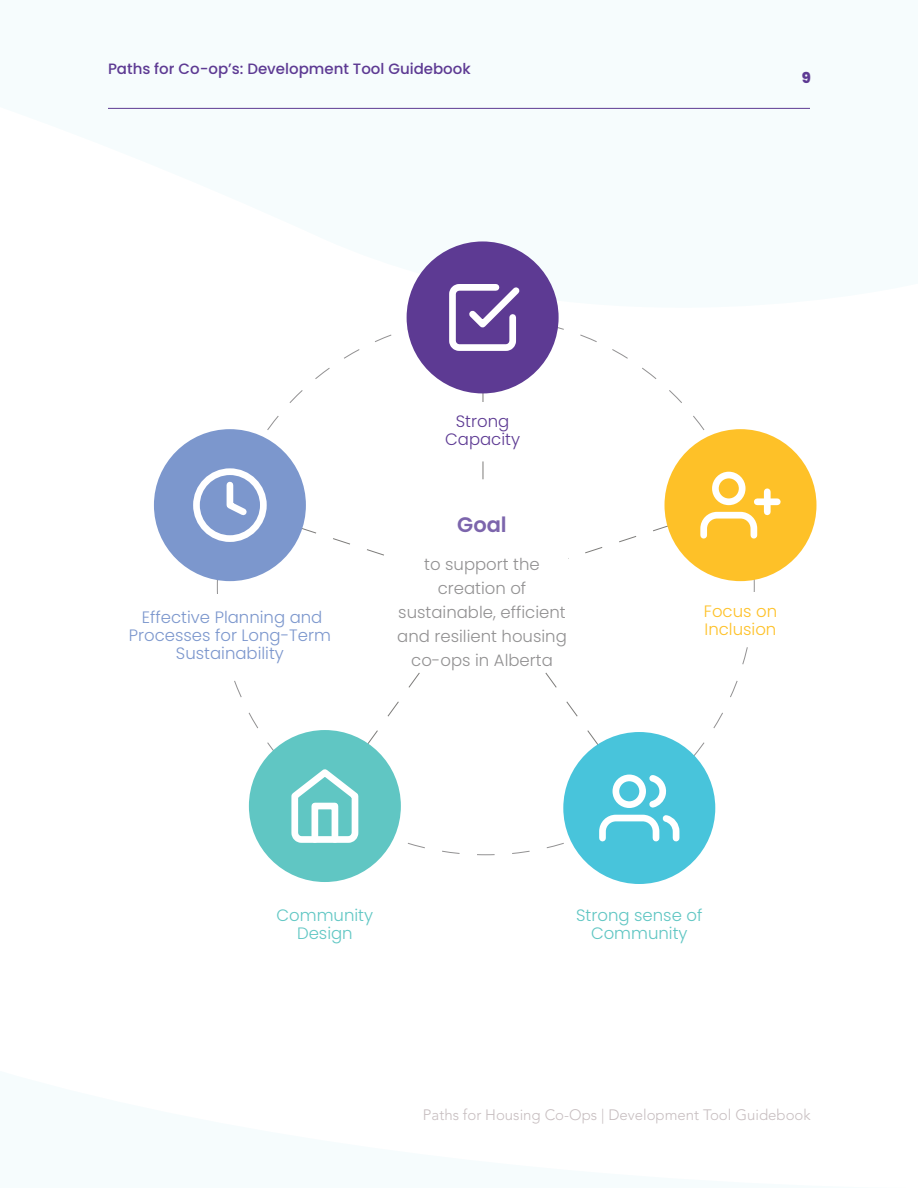
<style>
.page{position:relative;width:918px;height:1188px;background:#fff}
.page>*{position:absolute;margin:0;border:0;box-sizing:border-box;transform-origin:0 0}
.t1{font:600 21px "Poppins";color:#7c65ac}
.t2{font:300 16.5px/24px "Poppins";color:#929192;text-align:center}
.t3{font:300 16.5px/18px "Poppins";color:#7c97cd;text-align:center}
.t4{font:300 16.5px/18px "Poppins";color:#60c6c3;text-align:center}
.t5{font:300 16.5px/18px "Poppins";color:#fec128}
.t6{font:300 16.5px/18px "Poppins";color:#61c7c4;text-align:center}
.t7{font:300 16.5px/18px "Poppins";color:#5d3a93;text-align:center}
.t8{font:300 15px "Avenir LT Std";color:#c7bec0}
.t9{font:500 15px "Poppins";color:#5d3a93}
.t10{font:800 15px "Poppins";color:#5d3a93}
</style>
<div class="page">
<hr style="left:108px;top:108px;width:702px;height:1px;background:#5d3a93">
<div style="left:563px;top:732px;width:152px;height:152px;background:#48c4db;border-radius:50%"></div>
<div style="left:249px;top:730px;width:152px;height:152px;background:#60c6c3;border-radius:50%"></div>
<div style="left:154px;top:429px;width:152px;height:152px;background:#7c97cd;border-radius:50%"></div>
<div style="left:193px;top:468px;width:74px;height:74px;border:7px solid #fff;border-radius:50%"></div>
<div style="left:407px;top:241px;width:152px;height:152px;background:#5d3a93;border-radius:50%"></div>
<div style="left:665px;top:429px;width:151px;height:152px;background:#fec128;border-radius:50%"></div>
<svg style="left:223px;top:281px;width:538px;height:565px"></svg>
<div style="left:712px;top:472px;width:34px;height:33px;border:7px solid #fff;border-radius:50%"></div>
<div style="left:764px;top:492px;width:7px;height:20px;background:#fff"></div>
<div style="left:757px;top:498px;width:20px;height:7px;background:#fff"></div>
<div style="left:421px;top:402px;width:124px;height:51px;background:#fff"></div>
<div style="left:678px;top:592px;width:125px;height:51px;background:#fff"></div>
<div style="left:102px;top:594px;width:256px;height:78px;background:#fff"></div>
<p class="t9" style="left:108px;top:60px;width:364px">Paths for Co-op’s: Development Tool Guidebook</p>
<p class="t10" style="left:802px;top:69px;width:11px">9</p>
<p class="t3" style="left:129px;top:609px;width:204px">Effective Planning and<br>Processes for Long-Term<br>Sustainability</p>
<p class="t7" style="left:445px;top:412px;width:76px">Strong<br>Capacity</p>
<p class="t1" style="left:457px;top:513px;width:51px">Goal</p>
<p class="t2" style="left:397px;top:552px;width:171px">to support the creation of sustainable, efficient and resilient housing co-ops in Alberta</p>
<p class="t5" style="left:704px;top:603px;width:75px">Focus on<br>Inclusion</p>
<p class="t6" style="left:277px;top:906px;width:98px">Community<br>Design</p>
<p class="t4" style="left:576px;top:906px;width:128px">Strong sense of<br>Community</p>
<p class="t8" style="left:423px;top:1106px;width:389px">Paths for Housing Co-Ops | Development Tool Guidebook</p>
</div>
